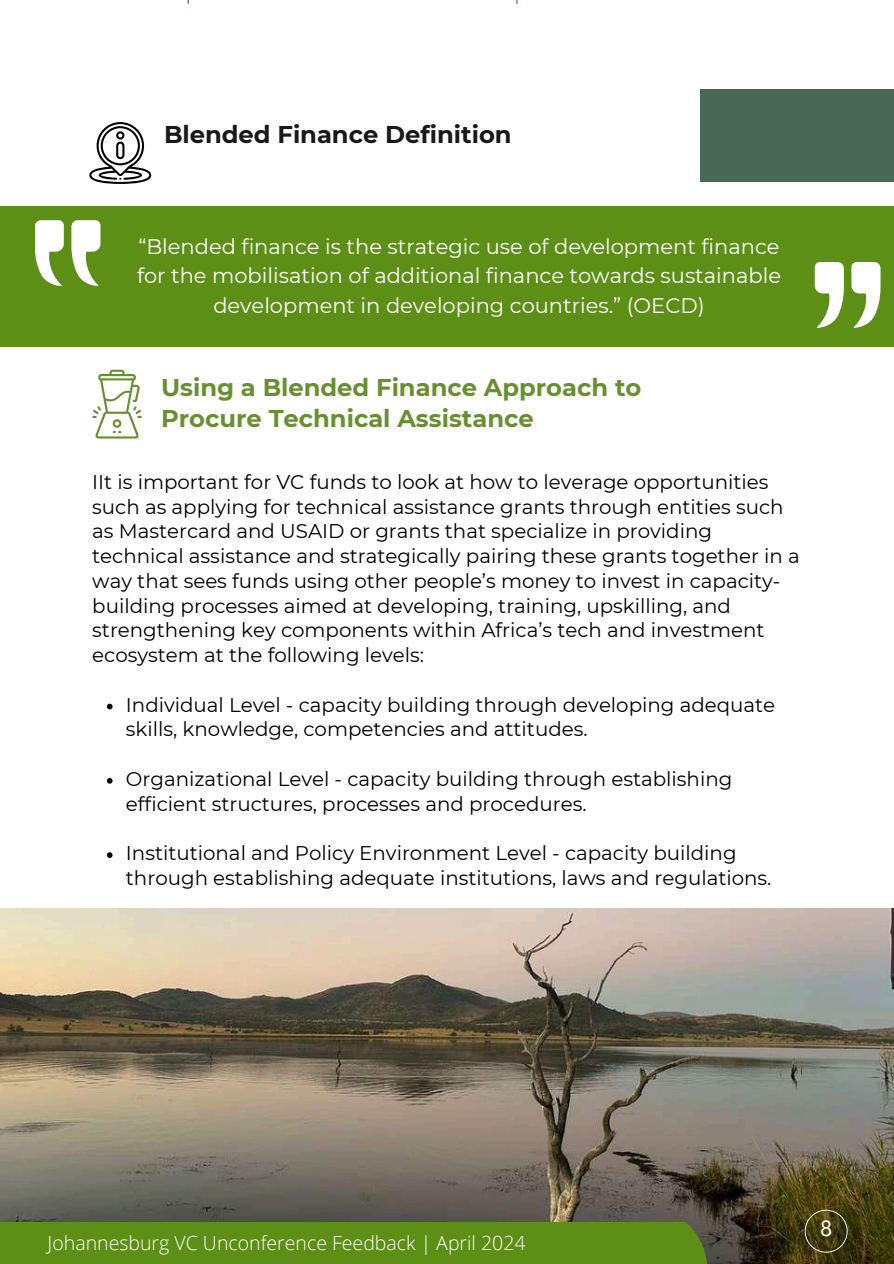
<style>
.page{position:relative;width:894px;height:1264px;background:#fff}
.page>*{position:absolute;margin:0;border:0;box-sizing:border-box;transform-origin:0 0}
.t1{font:700 24.15px/30.3px "Montserrat";color:#679130}
.t2{font:700 24.15px "Montserrat";color:#191919}
.t3{font:21.9px "Avenir LT Pro";color:#fff}
.t4{font:21px/29.2px "Montserrat";color:#fff;text-align:center}
.t5{font:19.8px/24.8px "Montserrat";color:#000}
.t6{font:300 19.5px "Open Sans";color:#fff}
</style>
<div class="page">
<svg style="left:107px;top:703px;width:5px;height:6px"></svg>
<svg style="left:107px;top:778px;width:5px;height:5px"></svg>
<svg style="left:107px;top:852px;width:5px;height:6px"></svg>
<img style="left:0;top:908px;width:893px;height:355px">
<div style="left:0;top:1222px;width:707px;height:41px;background:#5d8f17"></div>
<svg style="left:804px;top:1209px;width:43px;height:43px;background:#4f471c"></svg>
<div style="left:700px;top:89px;width:193px;height:93px;background:#496956"></div>
<svg style="left:92px;top:370px;width:50px;height:68px"></svg>
<div style="left:0;top:206px;width:893px;height:141px;background:#5d8f17"></div>
<svg style="left:71px;top:220px;width:29px;height:66px"></svg>
<svg style="left:35px;top:220px;width:29px;height:66px"></svg>
<svg style="left:814px;top:262px;width:29px;height:66px"></svg>
<svg style="left:851px;top:262px;width:28px;height:66px"></svg>
<svg style="left:89px;top:122px;width:62px;height:62px"></svg>
<p class="t2" style="left:164px;top:120px;width:349px">Blended Finance Definition</p>
<p class="t4" style="left:137px;top:232px;width:645px">“Blended finance is the strategic use of development finance for the mobilisation of additional finance towards sustainable development in developing countries.” (OECD)</p>
<p class="t1" style="left:161px;top:372px;width:481px">Using a Blended Finance Approach to<br>Procure Technical Assistance</p>
<p class="t5" style="left:92px;top:469px;width:708px">IIt is important for VC funds to look at how to leverage opportunities such as applying for technical assistance grants through entities such as Mastercard and USAID or grants that specialize in providing technical assistance and strategically pairing these grants together in a way that sees funds using other people’s money to invest in capacity&shy;building processes aimed at developing, training, upskilling, and strengthening key components within Africa’s tech and investment ecosystem at the following levels:</p>
<p class="t5" style="left:126px;top:692px;width:650px">Individual Level - capacity building through developing adequate skills, knowledge, competencies and attitudes.</p>
<p class="t5" style="left:126px;top:766px;width:607px">Organizational Level - capacity building through establishing efficient structures, processes and procedures.</p>
<p class="t5" style="left:126px;top:840px;width:647px">Institutional and Policy Environment Level - capacity building through establishing adequate institutions, laws and regulations.</p>
<p class="t6" style="left:48px;top:1229px;width:479px">Johannesburg VC Unconference Feedback | April 2024</p>
<p class="t3" style="left:819px;top:1219px;width:14px">8</p>
</div>
